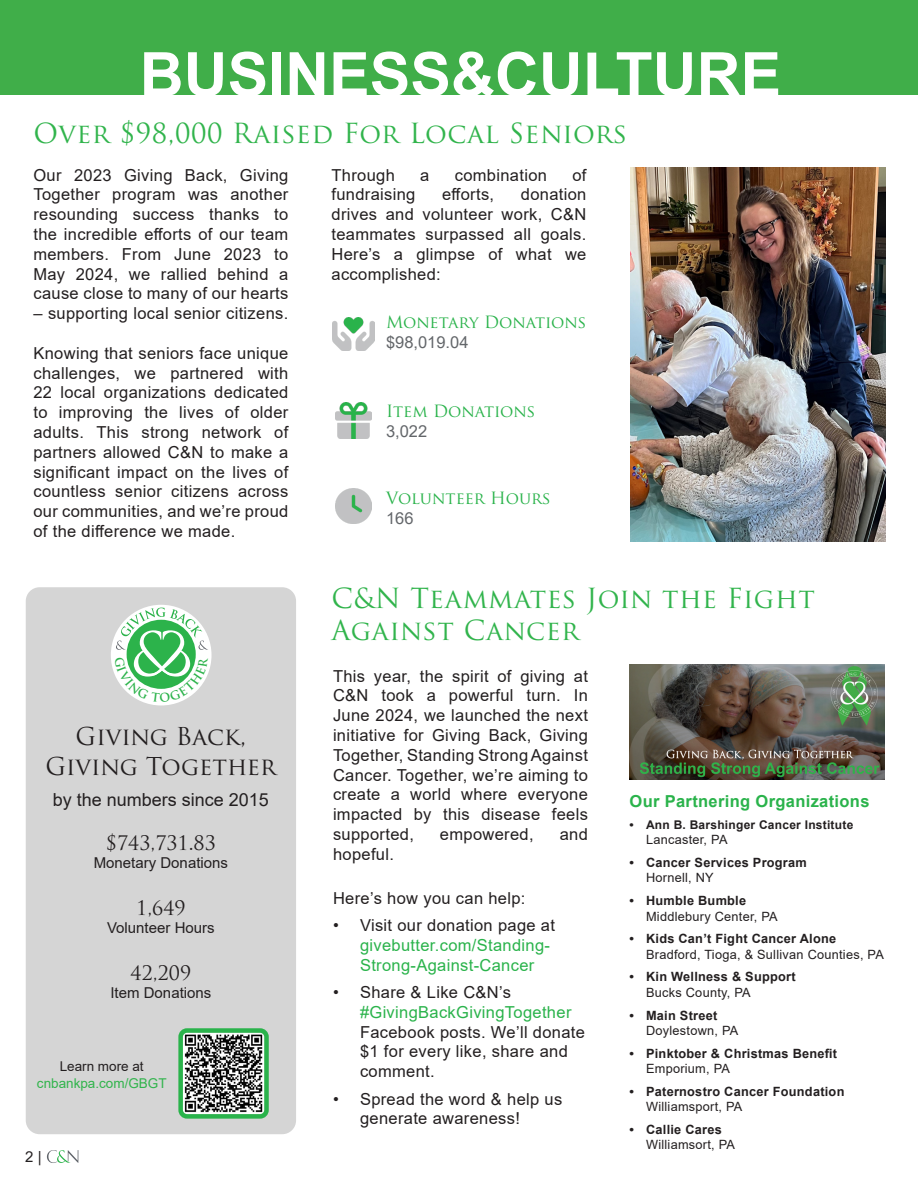
<style>
.page{position:relative;width:918px;height:1188px;background:#fff}
.page>*{position:absolute;margin:0;border:0;box-sizing:border-box;transform-origin:0 0}
.t1{font:700 60.9px "Arial";color:#fff}
.t2{font:27px/32.4px "Trajan Pro";letter-spacing:.02em;color:#31b44c}
.t3{font:24px "Trajan Pro";color:#231f20}
.t4{font:19.5px "Trajan Pro";color:#231f20}
.t5{font:18px "Arial";color:#231f20}
.t6{font:16.5px/19.8px "Arial";letter-spacing:.02em;color:#231f20;text-align:justify}
.t7{font:16.5px/19.8px "Arial";letter-spacing:.02em;color:#2ab34b}
.t8{font:16.5px/19.8px "Trajan Pro";color:#2ab34b}
.t9{font:700 16.5px "Arial";letter-spacing:.02em;color:#2ab34b}
.t10{font:16.5px "Arial";color:#63666a}
.t11{font:15px "Arial";color:#231f20}
.t12{font:13.5px "Arial";color:#31b44c}
.t13{font:13.5px "Arial";color:#231f20}
.t14{font:12.75px/15.3px "Arial";letter-spacing:.02em;color:#231f20}
.t15{font:700 12.75px/15.3px "Arial";letter-spacing:.02em;color:#231f20}
.t16{font:700 12px "Arial";letter-spacing:.02em;color:#231f20}
.s1{font-family:"Arial";color:#63666a}
.s2{color:#231f20}
.s3{color:#2ab34b}
.s4{font-weight:400}
.s5{font-weight:700}
</style>
<div class="page">
<svg style="left:47px;top:1150px;width:31px;height:13px"></svg>
<div style="left:0;top:0;width:918px;height:94px;background:#40ae49"></div>
<img style="left:631px;top:168px;width:255px;height:373px">
<img style="left:336px;top:488px;width:36px;height:36px">
<img style="left:336px;top:402px;width:36px;height:36px">
<img style="left:333px;top:318px;width:41px;height:32px">
<img style="left:630px;top:665px;width:255px;height:115px">
<div style="left:26px;top:587px;width:270px;height:547px;background:#d5d5d5;border-radius:14px"></div>
<div style="left:111px;top:605px;width:101px;height:100px;background:#fff;border-radius:50%"></div>
<img style="left:183px;top:1033px;width:81px;height:81px">
<div style="left:178px;top:1028px;width:91px;height:91px;border:4px solid #2ab34b;border-radius:6px"></div>
<svg style="left:114px;top:608px;width:94px;height:94px"></svg>
<p class="t1" style="left:140px;top:32px;width:643px">BUSINESS&amp;CULTURE</p>
<p class="t2" style="left:33px;top:117px;width:596px">Over $98,000 Raised For Local Seniors</p>
<p class="t6" style="left:33px;top:165px;width:257px">Our 2023 Giving Back, Giving Together program was another resounding success thanks to the incredible efforts of our team members. From June 2023 to May 2024, we rallied behind a cause close to many of our hearts</p>
<p class="t6" style="left:33px;top:303px;width:256px">– supporting local senior citizens.</p>
<p class="t6" style="left:33px;top:343px;width:256px">Knowing that seniors face unique challenges, we partnered with 22 local organizations dedicated to improving the lives of older adults. This strong network of partners allowed C&amp;N to make a significant impact on the lives of countless senior citizens across our communities, and we’re proud of the difference we made.</p>
<p class="t3" style="left:76px;top:721px;width:172px">Giving Back,</p>
<p class="t3" style="left:46px;top:751px;width:232px">Giving Together</p>
<p class="t5" style="left:53px;top:787px;width:218px">by the numbers since 2015</p>
<p class="t4" style="left:106px;top:831px;width:111px">$743,731.83</p>
<p class="t11" style="left:94px;top:853px;width:136px">Monetary Donations</p>
<p class="t4" style="left:136px;top:895px;width:51px">1,649</p>
<p class="t11" style="left:107px;top:917px;width:109px">Volunteer Hours</p>
<p class="t4" style="left:131px;top:960px;width:62px">42,209</p>
<p class="t11" style="left:110px;top:982px;width:102px">Item Donations</p>
<p class="t13" style="left:60px;top:1057px;width:86px">Learn more at</p>
<p class="t12" style="left:37px;top:1074px;width:131px">cnbankpa.com/GBGT</p>
<p class="t11" style="left:25px;top:1146px;width:18px">2 |</p>
<p class="t6" style="left:332px;top:165px;width:65px">Through</p>
<p class="t6" style="left:420px;top:165px;width:11px">a</p>
<p class="t6" style="left:455px;top:165px;width:94px">combination</p>
<p class="t6" style="left:572px;top:165px;width:16px">of</p>
<p class="t6" style="left:332px;top:185px;width:86px">fundraising</p>
<p class="t6" style="left:442px;top:185px;width:54px">efforts,</p>
<p class="t6" style="left:332px;top:185px;width:256px;text-indent:189px">donation drives and volunteer work, C&amp;N teammates surpassed all goals.<br>Here’s a glimpse of what we accomplished:</p>
<p class="t8" style="left:386px;top:312px;width:202px">Monetary Donations <span class="s1">$98,019.04</span></p>
<p class="t8" style="left:386px;top:401px;width:151px">Item Donations<br><span class="s1">3,022</span></p>
<p class="t8" style="left:386px;top:488px;width:166px">Volunteer Hours</p>
<p class="t10" style="left:386px;top:507px;width:29px">166</p>
<p class="t2" style="left:332px;top:581px;width:485px">C&amp;N Teammates Join the Fight<br>Against Cancer</p>
<p class="t6" style="left:333px;top:666px;width:256px">This year, the spirit of giving at C&amp;N took a powerful turn. In June 2024, we launched the next initiative for Giving Back, Giving Together, Standing Strong Against Cancer. Together, we’re aiming to create a world where everyone impacted by this disease feels supported,</p>
<p class="t6" style="left:440px;top:824px;width:95px">empowered,</p>
<p class="t6" style="left:560px;top:824px;width:30px">and</p>
<p class="t6" style="left:333px;top:844px;width:63px">hopeful.</p>
<p class="t6" style="left:333px;top:888px;width:194px">Here’s how you can help:</p>
<p class="t7" style="left:360px;top:915px;width:197px;text-indent:-27px"><span class="s2">• Visit our donation page at </span>givebutter.com/Standing-<br>Strong-Against-Cancer</p>
<p class="t6" style="left:360px;top:982px;width:227px;text-align:left;text-indent:-27px">• Share &amp; Like C&amp;N’s <span class="s3">#GivingBackGivingTogether<br></span>Facebook posts. We’ll donate $1 for every like, share and comment.</p>
<p class="t6" style="left:360px;top:1089px;width:204px;text-indent:-27px">• Spread the word &amp; help us generate awareness!</p>
<p class="t9" style="left:630px;top:790px;width:241px">Our Partnering Organizations</p>
<p class="t16" style="left:630px;top:816px;width:225px">• Ann B. Barshinger Cancer Institute</p>
<p class="t14" style="left:646px;top:832px;width:83px">Lancaster, PA</p>
<p class="t15" style="left:646px;top:855px;width:162px;text-indent:-16px">• Cancer Services Program<br><span class="s4">Hornell, NY</span></p>
<p class="t14" style="left:646px;top:893px;width:133px;text-indent:-16px"><span class="s5">• Humble Bumble<br></span>Middlebury Center, PA</p>
<p class="t14" style="left:646px;top:931px;width:239px;text-indent:-16px"><span class="s5">• Kids Can’t Fight Cancer Alone<br></span>Bradford, Tioga, &amp; Sullivan Counties, PA</p>
<p class="t15" style="left:646px;top:969px;width:151px;text-indent:-16px">• Kin Wellness &amp; Support<br><span class="s4">Bucks County, PA</span></p>
<p class="t14" style="left:646px;top:1007px;width:94px;text-indent:-16px"><span class="s5">• Main Street<br></span>Doylestown, PA</p>
<p class="t15" style="left:646px;top:1046px;width:193px;text-indent:-16px">• Pinktober &amp; Christmas Benefit<br><span class="s4">Emporium, PA</span></p>
<p class="t15" style="left:646px;top:1084px;width:200px;text-indent:-16px">• Paternostro Cancer Foundation<br><span class="s4">Williamsport, PA</span></p>
<p class="t14" style="left:646px;top:1122px;width:91px;text-indent:-16px"><span class="s5">• Callie Cares<br></span>Williamsort, PA</p>
</div>
